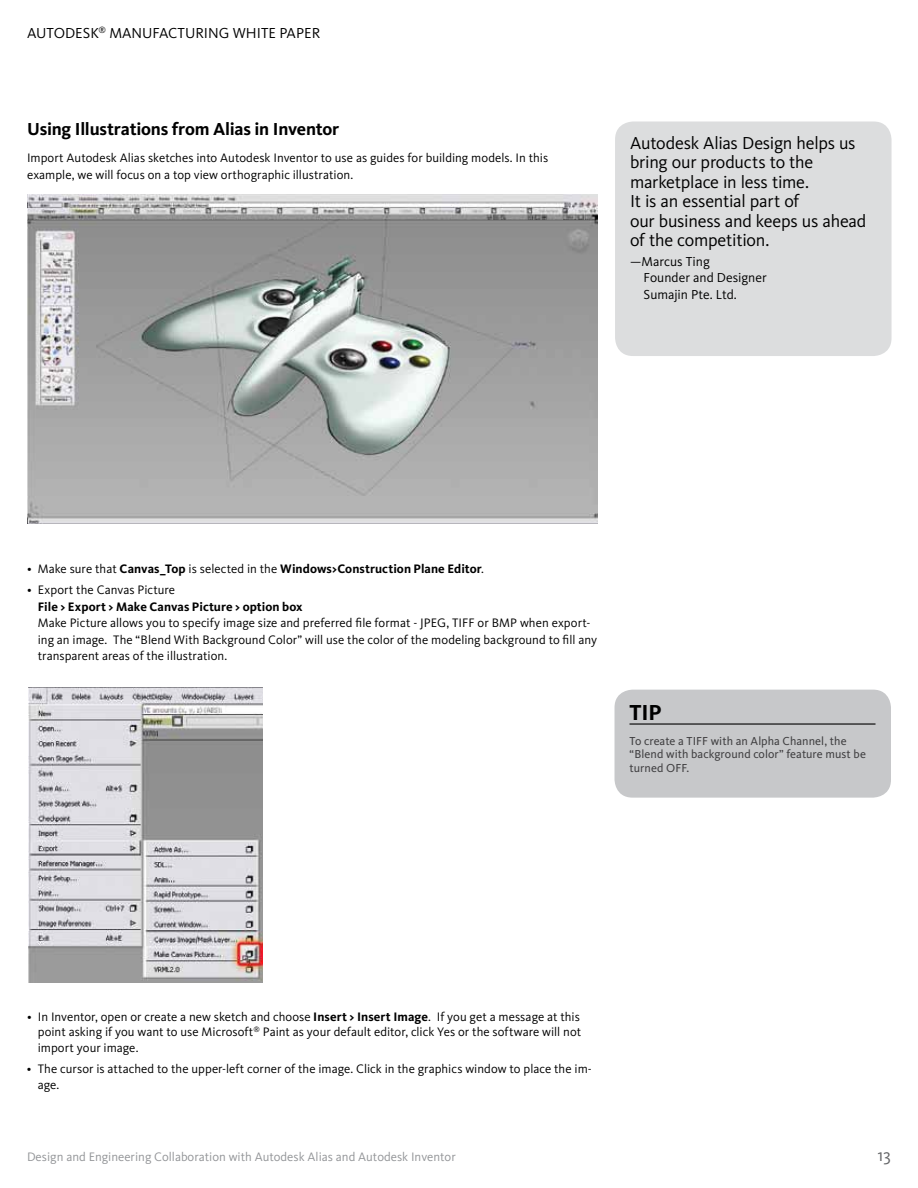
<style>
.page{position:relative;width:918px;height:1188px;background:#fff}
.page>*{position:absolute;margin:0;border:0;box-sizing:border-box;transform-origin:0 0}
.t1{font:700 22.5px "Kievit Pro";color:#000}
.t2{font:18px/19.5px "Kievit Pro";letter-spacing:-.015em;color:#000}
.t3{font:700 18px "Kievit Pro";letter-spacing:-.015em;color:#000}
.t4{font:18px "Kievit Pro";color:#636466}
.t5{font:15px "Kievit Pro";color:#000}
.t6{font:13.5px/16.5px "Kievit Pro";letter-spacing:-.005em;color:#000}
.t7{font:12.75px/16.5px "Kievit Pro";color:#000}
.t8{font:700 12.75px "Kievit Pro";letter-spacing:.005em;color:#000}
.t9{font:12.75px "Kievit Pro";color:#939598}
.t10{font:12px/13.5px "Kievit Pro";letter-spacing:.005em;color:#414042}
.s1{font-weight:400}
.s2{font-weight:700}
</style>
<div class="page">
<img style="left:27px;top:194px;width:570px;height:330px">
<img style="left:28px;top:687px;width:235px;height:296px">
<div style="left:615px;top:690px;width:276px;height:108px;background:#c7c8ca;border-radius:18px"></div>
<hr style="left:630px;top:723px;width:246px;height:2px;background:#000">
<div style="left:615px;top:122px;width:277px;height:234px;background:#dcddde;border-radius:18px"></div>
<p class="t5" style="left:27px;top:24px;width:295px">AUTODESK<sup>®</sup> MANUFACTURING WHITE PAPER</p>
<h2 class="t3" style="left:27px;top:118px;width:314px">Using Illustrations from Alias in Inventor</h2>
<p class="t7" style="left:27px;top:150px;width:523px">Import Autodesk Alias sketches into Autodesk Inventor to use as guides for building models. In this example, we will focus on a top view orthographic illustration.</p>
<h2 class="t2" style="left:630px;top:133px;width:238px">Autodesk Alias Design helps us bring our products to the marketplace in less time.<br>It is an essential part of<br>our business and keeps us ahead of the competition.</h2>
<p class="t6" style="left:644px;top:253px;width:125px;text-indent:-14px">—Marcus Ting<br>Founder and Designer<br>Sumajin Pte. Ltd.</p>
<p class="t8" style="left:27px;top:561px;width:459px"><span class="s1">• Make sure that</span> Canvas_Top <span class="s1">is selected in the</span> Windows&gt;Construction Plane Editor<span class="s1">.</span></p>
<p class="t7" style="left:27px;top:582px;width:150px">• Export the Canvas Picture</p>
<p class="t8" style="left:38px;top:599px;width:266px">File &gt; Export &gt; Make Canvas Picture &gt; option box</p>
<p class="t7" style="left:38px;top:615px;width:561px">Make Picture allows you to specify image size and preferred file format - JPEG, TIFF or BMP when export&shy;ing an image. The “Blend With Background Color” will use the color of the modeling background to fill any transparent areas of the illustration.</p>
<h1 class="t1" style="left:630px;top:699px;width:34px">TIP</h1>
<p class="t10" style="left:630px;top:734px;width:238px">To create a TIFF with an Alpha Channel, the “Blend with background color” feature must be turned OFF.</p>
<p class="t7" style="left:38px;top:1008px;width:545px;line-height:15.8px;text-align:justify;text-indent:-11px">• In Inventor, open or create a new sketch and choose <span class="s2">Insert &gt; Insert Image</span>. If you get a message at this point asking if you want to use Microsoft<sup>®</sup> Paint as your default editor, click Yes or the software will not import your image.</p>
<p class="t7" style="left:38px;top:1061px;width:556px;line-height:15.8px;text-indent:-11px">• The cursor is attached to the upper-left corner of the image. Click in the graphics window to place the im&shy;age.</p>
<p class="t9" style="left:27px;top:1149px;width:430px">Design and Engineering Collaboration with Autodesk Alias and Autodesk Inventor</p>
<h2 class="t4" style="left:878px;top:1144px;width:15px">13</h2>
</div>
